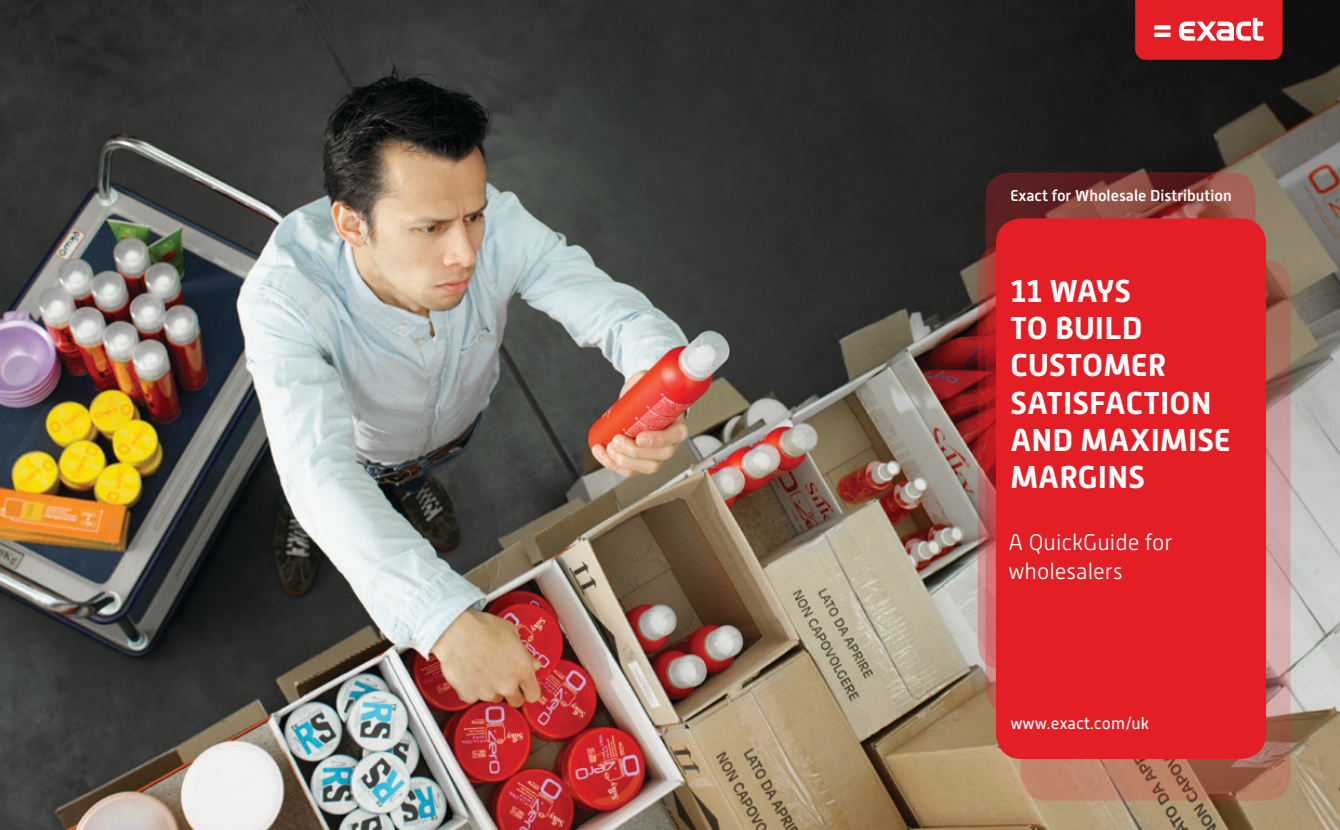
<style>
.page{position:relative;width:1340px;height:830px;background:#fff}
.page>*{position:absolute;margin:0;border:0;box-sizing:border-box;transform-origin:0 0}
.t1{font:700 31.5px/37.1px "Alwyn New";letter-spacing:.005em;color:#fff}
.t2{font:300 22.5px/29.2px "Alwyn New";color:#fff}
.t3{font:16.65px "Alwyn New";color:#fff}
.t4{font:500 15.75px "Alwyn New";color:#fff}
</style>
<div class="page">
<img style="left:0;top:0;width:1339px;height:829px">
<img style="left:530px;top:0;width:809px;height:819px">
<svg style="left:1135px;top:0;width:147px;height:60px;background:#e5393f"></svg>
<svg style="left:985px;top:172px;width:270px;height:540px;background:#783934"></svg>
<div style="left:995px;top:218px;width:271px;height:540px;background:#e41e25;border-radius:26px"></div>
<svg style="left:977px;top:244px;width:270px;height:425px"></svg>
<svg style="left:1020px;top:260px;width:270px;height:540px"></svg>
<p class="t4" style="left:1010px;top:187px;width:223px">Exact for Wholesale Distribution</p>
<p class="t1" style="left:1010px;top:272px;width:222px">11 WAYS<br>TO BUILD<br>CUSTOMER<br>SATISFACTION<br>AND MAXIMISE<br>MARGINS</p>
<p class="t2" style="left:1008px;top:527px;width:166px">A QuickGuide for wholesalers</p>
<p class="t3" style="left:1010px;top:714px;width:140px">www.exact.com/uk</p>
</div>
